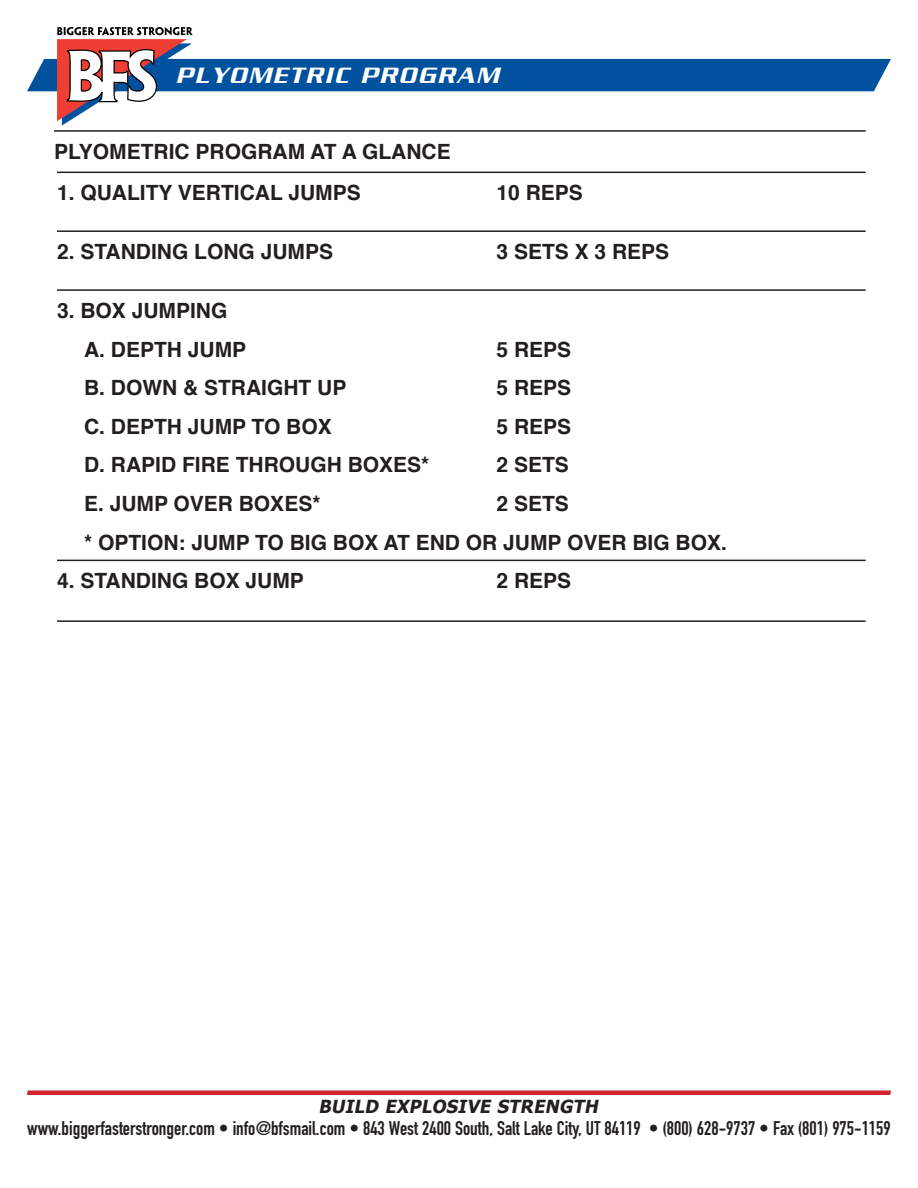
<style>
.page{position:relative;width:918px;height:1188px;background:#fff}
.page>*{position:absolute;margin:0;border:0;box-sizing:border-box;transform-origin:0 0}
.t1{font:italic 500 24px "Serpentine";letter-spacing:.08em;color:#fff}
.BOLD_INDENTS{font:700 21px "Helvetica";color:#231f20}
.bolds{font:700 21px "Helvetica";color:#231f20}
.t2{font:19.5px "DIN Engschrift";color:#231f20}
.t3{font:italic 700 18px "Tahoma";color:#231f20}
</style>
<div class="page">
<svg style="left:27px;top:1090px;width:864px;height:5px;background:#d5383f"></svg>
<svg style="left:27px;top:27px;width:864px;height:99px"></svg>
<hr style="left:54px;top:130px;width:812px;height:2px;background:#231f20">
<hr style="left:57px;top:172px;width:809px;height:1px;background:#231f20">
<hr style="left:57px;top:230px;width:809px;height:2px;background:#231f20">
<hr style="left:57px;top:289px;width:809px;height:2px;background:#231f20">
<hr style="left:57px;top:560px;width:809px;height:1px;background:#231f20">
<hr style="left:57px;top:620px;width:809px;height:2px;background:#231f20">
<p class="t1" style="left:176px;top:62px;width:324px">PLYOMETRIC PROGRAM</p>
<p class="bolds" style="left:54px;top:134px;width:398px">PLYOMETRIC PROGRAM AT A GLANCE</p>
<p class="bolds" style="left:57px;top:176px;width:305px">1. QUALITY VERTICAL JUMPS</p>
<p class="bolds" style="left:497px;top:176px;width:88px">10 REPS</p>
<p class="bolds" style="left:57px;top:235px;width:278px">2. STANDING LONG JUMPS</p>
<p class="bolds" style="left:497px;top:235px;width:174px">3 SETS X 3 REPS</p>
<p class="bolds" style="left:57px;top:294px;width:172px">3. BOX JUMPING</p>
<p class="BOLD_INDENTS" style="left:84px;top:332px;width:164px">A. DEPTH JUMP</p>
<p class="BOLD_INDENTS" style="left:497px;top:332px;width:76px">5 REPS</p>
<p class="BOLD_INDENTS" style="left:84px;top:371px;width:264px">B. DOWN &amp; STRAIGHT UP</p>
<p class="BOLD_INDENTS" style="left:497px;top:371px;width:76px">5 REPS</p>
<p class="BOLD_INDENTS" style="left:84px;top:409px;width:249px">C. DEPTH JUMP TO BOX</p>
<p class="BOLD_INDENTS" style="left:497px;top:409px;width:76px">5 REPS</p>
<p class="BOLD_INDENTS" style="left:84px;top:448px;width:347px">D. RAPID FIRE THROUGH BOXES*</p>
<p class="BOLD_INDENTS" style="left:497px;top:448px;width:74px">2 SETS</p>
<p class="BOLD_INDENTS" style="left:84px;top:487px;width:238px">E. JUMP OVER BOXES*</p>
<p class="BOLD_INDENTS" style="left:497px;top:487px;width:74px">2 SETS</p>
<p class="BOLD_INDENTS" style="left:84px;top:525px;width:644px">* OPTION: JUMP TO BIG BOX AT END OR JUMP OVER BIG BOX.</p>
<p class="bolds" style="left:57px;top:564px;width:248px">4. STANDING BOX JUMP</p>
<p class="bolds" style="left:497px;top:564px;width:76px">2 REPS</p>
<p class="t3" style="left:319px;top:1094px;width:285px">BUILD EXPLOSIVE STRENGTH</p>
<p class="t2" style="left:27px;top:1117px;width:865px">www.biggerfasterstronger.com • info@bfsmail.com • 843 West 2400 South, Salt Lake City, UT 84119 • (800) 628-9737 • Fax (801) 975-1159</p>
</div>
